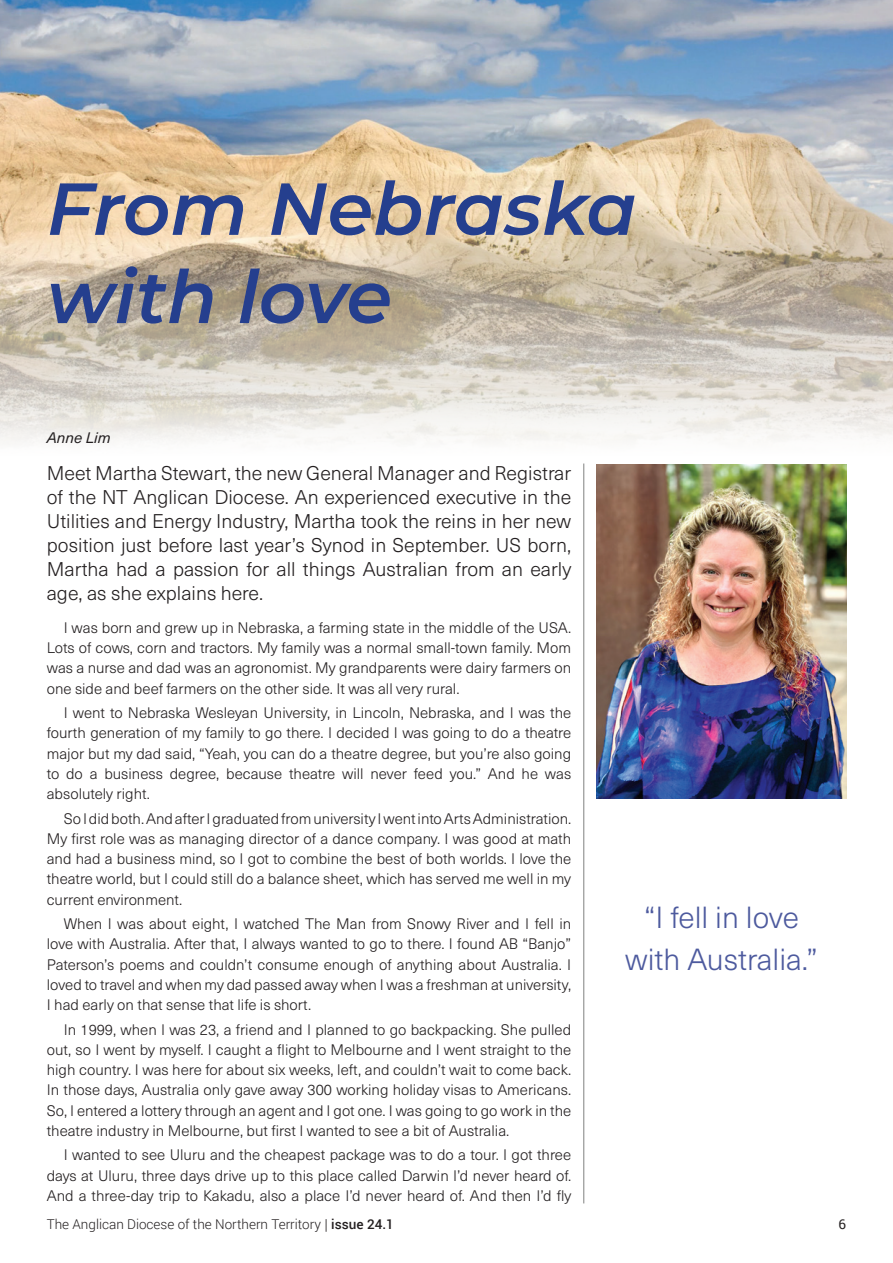
<style>
.page{position:relative;width:893px;height:1263px;background:#fff}
.page>*{position:absolute;margin:0;border:0;box-sizing:border-box;transform-origin:0 0}
.t1{font:italic 600 73.5px/88.2px "Montserrat";color:#253f8e}
.t2{font:300 30px/42px "Neue Haas Unica W1 G";color:#4d5a9e;text-align:center}
.t3{font:300 19.5px/24px "Neue Haas Unica W1 G";color:#231f20;text-align:justify}
.t4{font:300 15px/20.2px "Neue Haas Unica W1 G";color:#231f20;text-align:justify}
.t5{font:italic 15px "Neue Haas Unica W1 G";color:#231f20}
.t6{font:300 13.5px "Roboto";color:#231f20}
.t7{font:13.5px "Roboto";color:#231f20}
.s1{font-family:"Neue Haas Unica W1 G"}
.s2{font-weight:500}
</style>
<div class="page">
<img style="left:0;top:0;width:893px;height:381px">
<svg style="left:0;top:381px;width:893px;height:99px"></svg>
<img style="left:597px;top:465px;width:249px;height:333px">
<hr style="left:583px;top:463px;width:1px;height:740px;background:#808180">
<h1 class="t1" style="left:47px;top:163px;width:591px">From Nebraska with love</h1>
<p class="t5" style="left:47px;top:427px;width:66px">Anne Lim</p>
<p class="t3" style="left:47px;top:460px;width:526px">Meet Martha Stewart, the new General Manager and Registrar of the NT Anglican Diocese. An experienced executive in the Utilities and Energy Industry, Martha took the reins in her new position just before last year’s Synod in September. US born, Martha had a passion for all things Australian from an early age, as she explains here.</p>
<p class="t4" style="left:47px;top:617px;width:526px;text-indent:17px">I was born and grew up in Nebraska, a farming state in the middle of the USA.<br>Lots of cows, corn and tractors. My family was a normal small-town family. Mom was a nurse and dad was an agronomist. My grandparents were dairy farmers on one side and beef farmers on the other side. It was all very rural.</p>
<p class="t4" style="left:47px;top:702px;width:526px;text-indent:17px">I went to Nebraska Wesleyan University, in Lincoln, Nebraska, and I was the fourth generation of my family to go there. I decided I was going to do a theatre major but my dad said, “Yeah, you can do a theatre degree, but you’re also going to do a business degree, because theatre will never feed you.” And he was absolutely right.</p>
<p class="t4" style="left:47px;top:807px;width:526px;text-indent:17px">So I did both. And after I graduated from university I went into Arts Administration.<br>My first role was as managing director of a dance company. I was good at math and had a business mind, so I got to combine the best of both worlds. I love the theatre world, but I could still do a balance sheet, which has served me well in my current environment.</p>
<p class="t4" style="left:47px;top:913px;width:526px;text-indent:17px">When I was about eight, I watched The Man from Snowy River and I fell in love with Australia. After that, I always wanted to go to there. I found AB “Banjo” Paterson’s poems and couldn’t consume enough of anything about Australia. I loved to travel and when my dad passed away when I was a freshman at university, I had early on that sense that life is short.</p>
<p class="t4" style="left:47px;top:1018px;width:526px;text-indent:17px">In 1999, when I was 23, a friend and I planned to go backpacking. She pulled out, so I went by myself. I caught a flight to Melbourne and I went straight to the high country. I was here for about six weeks, left, and couldn’t wait to come back.<br>In those days, Australia only gave away 300 working holiday visas to Americans.<br>So, I entered a lottery through an agent and I got one. I was going to go work in the theatre industry in Melbourne, but first I wanted to see a bit of Australia.</p>
<p class="t4" style="left:47px;top:1144px;width:526px;text-indent:17px">I wanted to see Uluru and the cheapest package was to do a tour. I got three days at Uluru, three days drive up to this place called Darwin I’d never heard of.<br>And a three-day trip to Kakadu, also a place I’d never heard of. And then I’d fly</p>
<h2 class="t2" style="left:625px;top:895px;width:194px">“I fell in love with Australia.”</h2>
<p class="t6" style="left:47px;top:1215px;width:348px">The Anglican Diocese of the Northern Territory <span class="s1">|</span> <span class="s2">issue 24.1</span></p>
<p class="t7" style="left:839px;top:1215px;width:9px">6</p>
</div>
